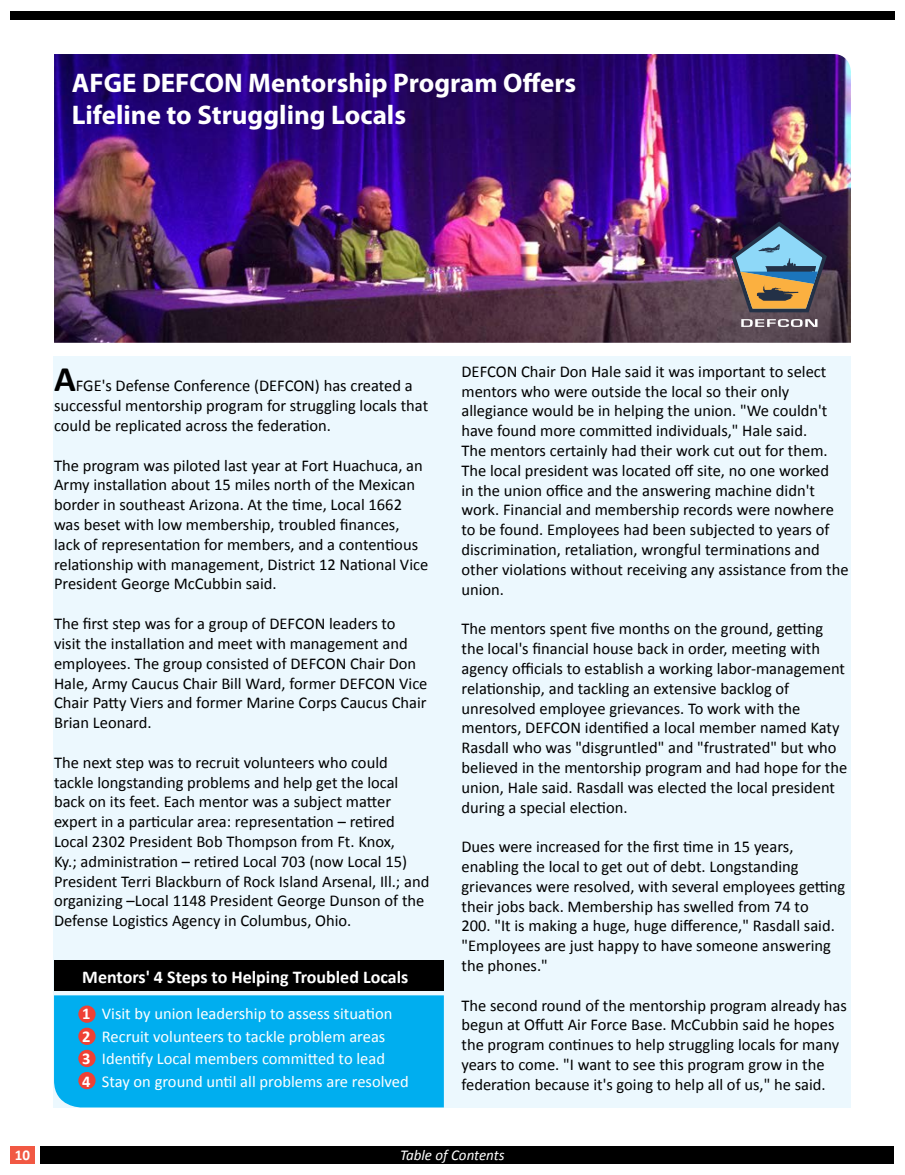
<style>
.page{position:relative;width:905px;height:1175px;background:#fff}
.page>*{position:absolute;margin:0;border:0;box-sizing:border-box;transform-origin:0 0}
.t1{font:700 27px/32.4px "Myriad Pro";color:#fff}
.t2{font:700 18px "Calibri";color:#fff}
.t3{font:16.5px/19.8px "Calibri";color:#000}
.t4{font:16.5px/22.5px "Calibri";color:#fff}
.t5{font:italic 15px "Calibri";color:#fff}
.t6{font:700 15px "Calibri";color:#fff}
.s1{font-weight:700;font-size:36px}
.s2{font-weight:700}
</style>
<div class="page">
<div style="left:54px;top:356px;width:796px;height:751px;background:#ecf8fe"></div>
<div style="left:54px;top:995px;width:390px;height:112px;background:#00aeef"></div>
<img style="left:54px;top:54px;width:796px;height:289px">
<div style="left:40px;top:1146px;width:854px;height:17px;background:#000"></div>
<div style="left:10px;top:1146px;width:24px;height:17px;background:#f15843"></div>
<svg style="left:730px;top:221px;width:98px;height:106px;background:#6e7074"></svg>
<div style="left:11px;top:12px;width:884px;height:8px;background:#000"></div>
<div style="left:54px;top:960px;width:389px;height:31px;background:#000"></div>
<div style="left:78px;top:1005px;width:18px;height:17px;background:#ef4135;border-radius:50%"></div>
<div style="left:78px;top:1027px;width:18px;height:18px;background:#ef4135;border-radius:50%"></div>
<div style="left:78px;top:1049px;width:18px;height:18px;background:#ef4135;border-radius:50%"></div>
<div style="left:78px;top:1071px;width:18px;height:18px;background:#ef4135;border-radius:50%"></div>
<h1 class="t1" style="left:72px;top:66px;width:506px">AFGE DEFCON Mentorship Program Offers<br>Lifeline to Struggling Locals</h1>
<p class="t6" style="left:15px;top:1144px;width:17px">10</p>
<p class="t3" style="left:54px;top:375px;width:376px"><span class="s1">A</span>FGE's Defense Conference (DEFCON) has created a successful mentorship program for struggling locals that could be replicated across the federation.</p>
<p class="t3" style="left:54px;top:454px;width:376px">The program was piloted last year at Fort Huachuca, an Army installation about 15 miles north of the Mexican border in southeast Arizona. At the time, Local 1662 was beset with low membership, troubled finances, lack of representation for members, and a contentious relationship with management, District 12 National Vice President George McCubbin said.</p>
<p class="t3" style="left:54px;top:613px;width:375px">The first step was for a group of DEFCON leaders to<br>visit the installation and meet with management and employees. The group consisted of DEFCON Chair Don Hale, Army Caucus Chair Bill Ward, former DEFCON Vice Chair Patty Viers and former Marine Corps Caucus Chair Brian Leonard.</p>
<p class="t3" style="left:54px;top:751px;width:377px">The next step was to recruit volunteers who could tackle longstanding problems and help get the local back on its feet. Each mentor was a subject matter expert in a particular area: representation – retired Local 2302 President Bob Thompson from Ft. Knox,<br>Ky.; administration – retired Local 703 (now Local 15)<br>President Terri Blackburn of Rock Island Arsenal, Ill.; and organizing –Local 1148 President George Dunson of the Defense Logistics Agency in Columbus, Ohio.</p>
<p class="t2" style="left:82px;top:965px;width:327px">Mentors' 4 Steps to Helping Troubled Locals</p>
<p class="t4" style="left:82px;top:1001px;width:328px"><span class="s2">1</span> Visit by union leadership to assess situation<br><span class="s2">2</span> Recruit volunteers to tackle problem areas<br><span class="s2">3</span> Identify Local members committed to lead<br><span class="s2">4</span> Stay on ground until all problems are resolved</p>
<p class="t3" style="left:461px;top:360px;width:389px">DEFCON Chair Don Hale said it was important to select mentors who were outside the local so their only allegiance would be in helping the union. "We couldn't have found more committed individuals," Hale said.<br>The mentors certainly had their work cut out for them.<br>The local president was located off site, no one worked<br>in the union office and the answering machine didn't work. Financial and membership records were nowhere to be found. Employees had been subjected to years of discrimination, retaliation, wrongful terminations and other violations without receiving any assistance from the union.</p>
<p class="t3" style="left:461px;top:618px;width:387px">The mentors spent five months on the ground, getting the local's financial house back in order, meeting with agency officials to establish a working labor-management relationship, and tackling an extensive backlog of unresolved employee grievances. To work with the mentors, DEFCON identified a local member named Katy Rasdall who was "disgruntled" and "frustrated" but who believed in the mentorship program and had hope for the union, Hale said. Rasdall was elected the local president during a special election.</p>
<p class="t3" style="left:461px;top:836px;width:385px">Dues were increased for the first time in 15 years, enabling the local to get out of debt. Longstanding grievances were resolved, with several employees getting their jobs back. Membership has swelled from 74 to<br>200. "It is making a huge, huge difference," Rasdall said. "Employees are just happy to have someone answering the phones."</p>
<p class="t3" style="left:461px;top:994px;width:387px">The second round of the mentorship program already has begun at Offutt Air Force Base. McCubbin said he hopes the program continues to help struggling locals for many years to come. "I want to see this program grow in the federation because it's going to help all of us," he said.</p>
<p class="t5" style="left:400px;top:1144px;width:106px">Table of Contents</p>
</div>
